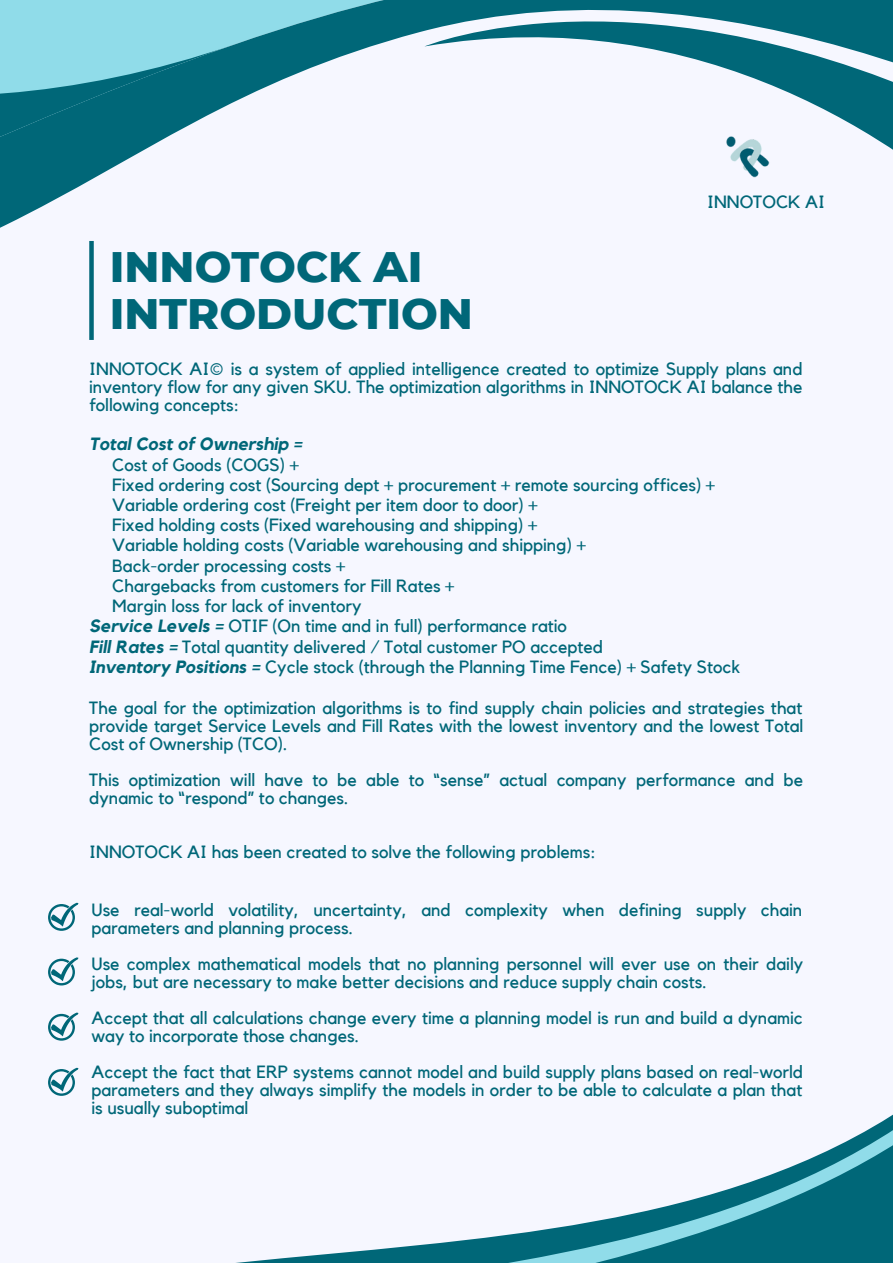
<style>
.page{position:relative;width:893px;height:1264px;background:#fff}
.page>*{position:absolute;margin:0;border:0;box-sizing:border-box;transform-origin:0 0}
.t1{font:800 43.5px/46.8px "Montserrat";color:#006778}
.t2{font:17.7px/18px "Kollektif";color:#006778}
.t3{font:italic 700 17.7px "Kollektif";color:#006778}
.s1{font-weight:700;font-style:italic}
</style>
<div class="page">
<div style="left:0;top:0;width:892px;height:1262px;background:#f6f7ff"></div>
<svg style="left:0;top:0;width:424px;height:228px"></svg>
<svg style="left:424px;top:0;width:468px;height:149px"></svg>
<svg style="left:0;top:43px;width:238px;height:183px"></svg>
<div style="left:89px;top:241px;width:5px;height:99px;background:#006778"></div>
<svg style="left:57px;top:903px;width:835px;height:359px"></svg>
<svg style="left:48px;top:902px;width:30px;height:28px"></svg>
<svg style="left:48px;top:957px;width:30px;height:28px"></svg>
<svg style="left:48px;top:1012px;width:30px;height:28px"></svg>
<svg style="left:48px;top:1067px;width:30px;height:28px"></svg>
<img style="left:716px;top:117px;width:59px;height:61px">
<p class="t2" style="left:707px;top:193px;width:119px">INNOTOCK AI</p>
<h1 class="t1" style="left:110px;top:243px;width:365px">INNOTOCK AI<br>INTRODUCTION</h1>
<p class="t2" style="left:89px;top:360px;width:714px;text-align:justify">INNOTOCK AI© is a system of applied intelligence created to optimize Supply plans and inventory flow for any given SKU. The optimization algorithms in INNOTOCK AI balance the following concepts:</p>
<p class="t3" style="left:89px;top:436px;width:215px">Total Cost of Ownership =</p>
<p class="t2" style="left:112px;top:456px;width:188px">Cost of Goods (COGS) +</p>
<p class="t2" style="left:112px;top:476px;width:604px">Fixed ordering cost (Sourcing dept + procurement + remote sourcing offices) +</p>
<p class="t2" style="left:112px;top:496px;width:427px">Variable ordering cost (Freight per item door to door) +</p>
<p class="t2" style="left:112px;top:517px;width:426px">Fixed holding costs (Fixed warehousing and shipping) +</p>
<p class="t2" style="left:112px;top:537px;width:475px">Variable holding costs (Variable warehousing and shipping) +</p>
<p class="t2" style="left:112px;top:557px;width:234px">Back-order processing costs +</p>
<p class="t2" style="left:112px;top:577px;width:343px">Chargebacks from customers for Fill Rates +</p>
<p class="t2" style="left:112px;top:597px;width:251px">Margin loss for lack of inventory</p>
<p class="t2" style="left:89px;top:618px;width:479px"><span class="s1">Service Levels =</span> OTIF (On time and in full) performance ratio</p>
<p class="t2" style="left:89px;top:638px;width:515px"><span class="s1">Fill Rates =</span> Total quantity delivered / Total customer PO accepted</p>
<p class="t2" style="left:89px;top:658px;width:652px"><span class="s1">Inventory Positions =</span> Cycle stock (through the Planning Time Fence) + Safety Stock</p>
<p class="t2" style="left:89px;top:699px;width:715px;text-align:justify">The goal for the optimization algorithms is to find supply chain policies and strategies that provide target Service Levels and Fill Rates with the lowest inventory and the lowest Total Cost of Ownership (TCO).</p>
<p class="t2" style="left:89px;top:771px;width:715px">This optimization will have to be able to “sense” actual company performance and be dynamic to “respond” to changes.</p>
<p class="t2" style="left:89px;top:843px;width:508px">INNOTOCK AI has been created to solve the following problems:</p>
<p class="t2" style="left:91px;top:901px;width:712px">Use real-world volatility, uncertainty, and complexity when defining supply chain parameters and planning process.</p>
<p class="t2" style="left:91px;top:955px;width:713px">Use complex mathematical models that no planning personnel will ever use on their daily jobs, but are necessary to make better decisions and reduce supply chain costs.</p>
<p class="t2" style="left:91px;top:1009px;width:712px">Accept that all calculations change every time a planning model is run and build a dynamic way to incorporate those changes.</p>
<p class="t2" style="left:91px;top:1063px;width:713px;text-align:justify">Accept the fact that ERP systems cannot model and build supply plans based on real-world parameters and they always simplify the models in order to be able to calculate a plan that is usually suboptimal</p>
</div>
